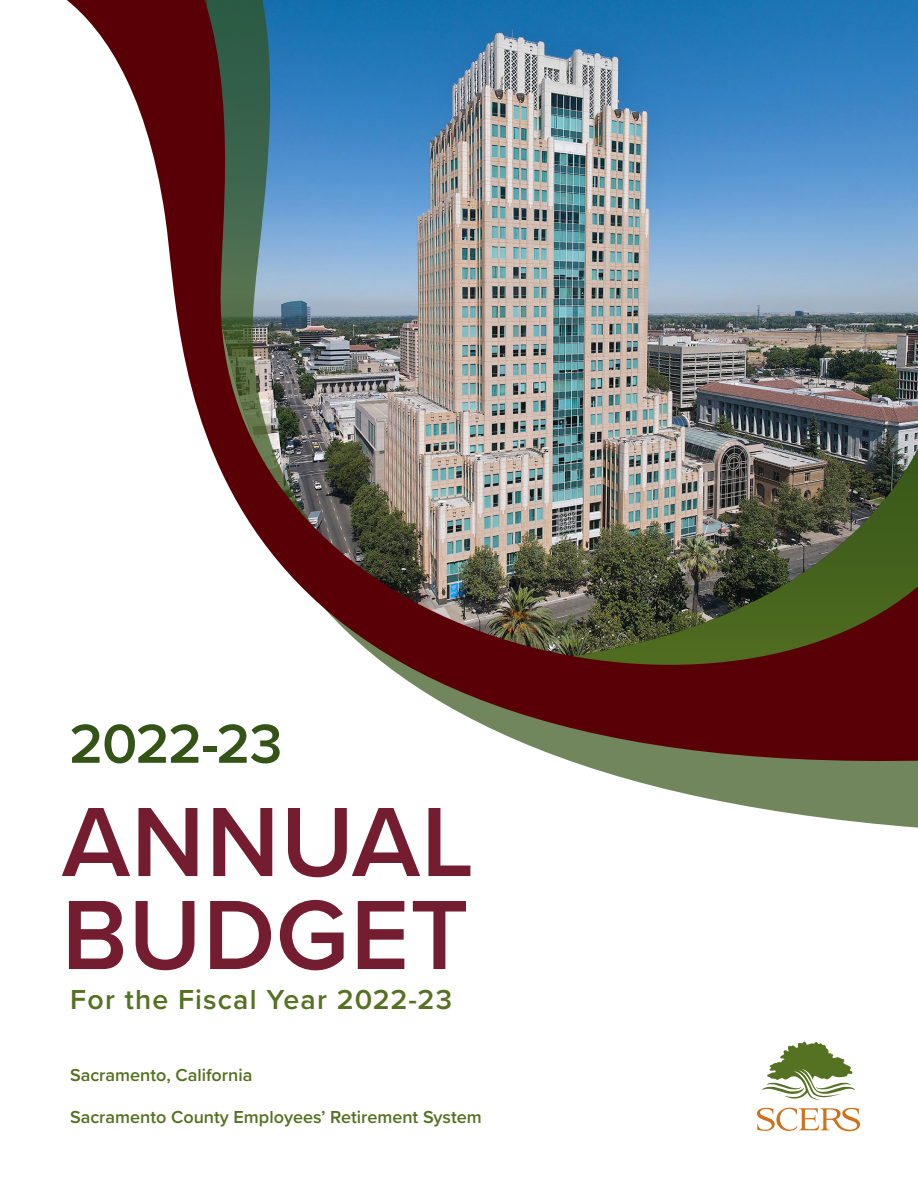
<style>
.page{position:relative;width:918px;height:1188px;background:#fff}
.page>*{position:absolute;margin:0;border:0;box-sizing:border-box;transform-origin:0 0}
.Title_cover{font:600 102px/93px "Proxima Nova";letter-spacing:.01em;color:#741d30}
.t1{font:600 57px "Proxima Nova";letter-spacing:-.02em;color:#345317}
.t2{font:600 28.5px "Proxima Nova";letter-spacing:.04em;color:#557122}
.t3{font:600 18px "Proxima Nova";color:#547021}
</style>
<div class="page">
<svg style="left:757px;top:1108px;width:103px;height:23px"></svg>
<svg style="left:762px;top:1042px;width:93px;height:59px"></svg>
<svg style="left:631px;top:780px;width:287px;height:48px;fill:#71865d"></svg>
<img style="left:67px;top:0;width:851px;height:780px">
<p class="t1" style="left:69px;top:701px;width:215px">2022-23</p>
<p class="Title_cover" style="left:62px;top:793px;width:414px">ANNUAL<br>BUDGET</p>
<p class="t2" style="left:70px;top:978px;width:383px">For the Fiscal Year 2022-23</p>
<p class="t3" style="left:70px;top:1061px;width:184px">Sacramento, California</p>
<p class="t3" style="left:70px;top:1103px;width:413px">Sacramento County Employees’ Retirement System</p>
</div>
